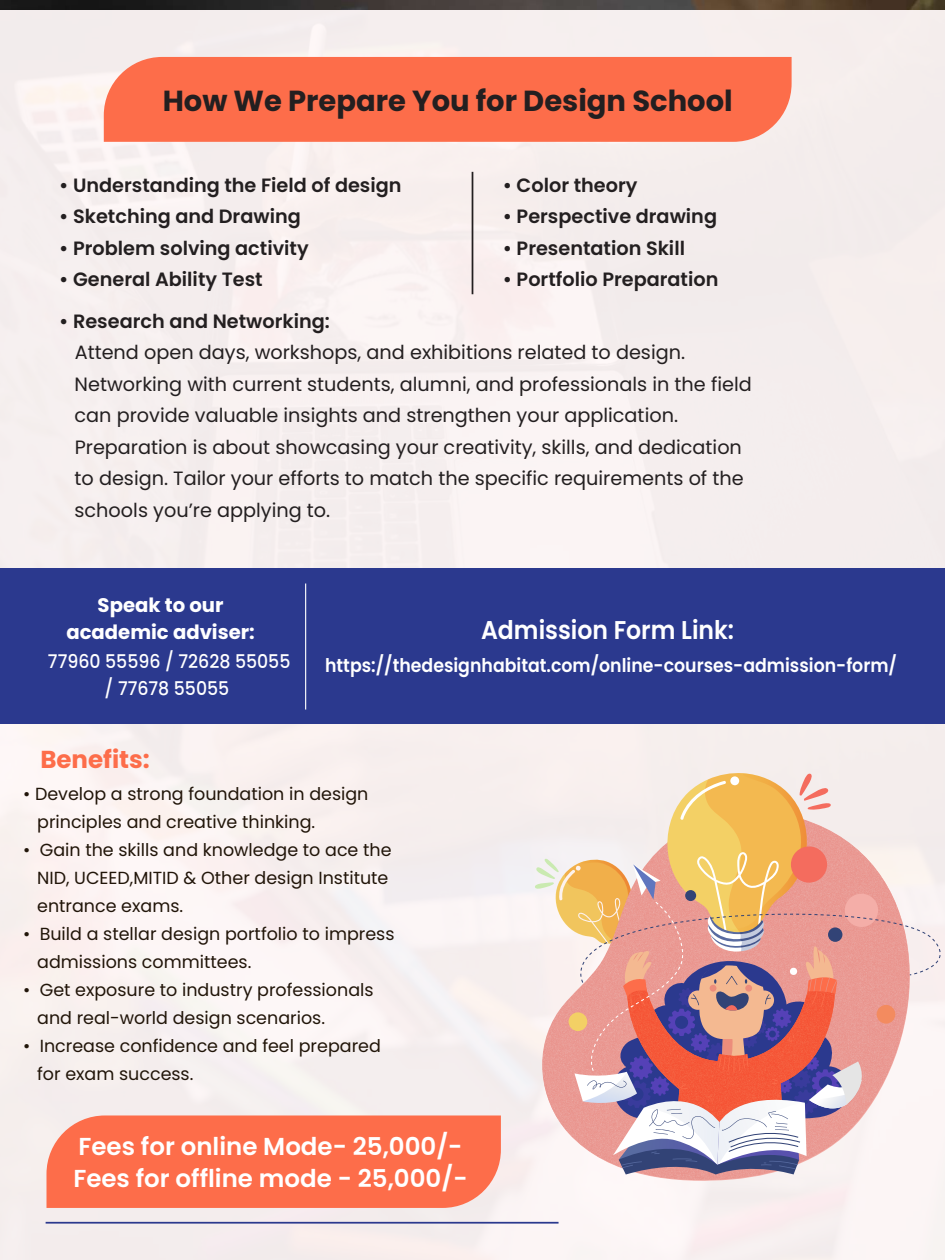
<style>
.page{position:relative;width:945px;height:1260px;background:#fff}
.page>*{position:absolute;margin:0;border:0;box-sizing:border-box;transform-origin:0 0}
.t1{font:700 29.05px "Poppins";color:#231f20}
.t2{font:600 25.72px "Poppins";color:#fff;scale:.92 1}
.t3{font:600 24.5px/31.5px "Poppins";color:#fff}
.t4{font:700 24.5px "Poppins";color:#fd6d4a}
.t5{font:700 19.6px/27.1px "Poppins";color:#fff;text-align:center}
.t6{font:19.25px/31.5px "Poppins";color:#231f20}
.t7{font:600 19.25px "Poppins";color:#231f20}
.t8{font:600 18.9px "Poppins";color:#fff;scale:.92 1}
.t9{font:500 18.9px/27.1px "Poppins";color:#fff;text-align:center;scale:.92 1}
.t10{font:17.5px/28px "Poppins";color:#211509}
</style>
<div class="page">
<div style="left:0;top:10px;width:945px;height:1250px;background:#f6eeee"></div>
<div style="left:104px;top:57px;width:688px;height:85px;background:#fd6d4a"></div>
<div style="left:47px;top:1115px;width:454px;height:93px;background:#fd6d4a"></div>
<div style="left:0;top:568px;width:945px;height:156px;background:#2b398e"></div>
<hr style="left:305px;top:584px;width:1px;height:126px;background:#fff">
<svg style="left:535px;top:773px;width:406px;height:402px"></svg>
<hr style="left:46px;top:1222px;width:513px;height:2px;background:#2b398e">
<hr style="left:472px;top:172px;width:1px;height:122px;background:#231f20">
<h1 class="t1" style="left:163px;top:84px;width:572px">How We Prepare You for Design School</h1>
<p class="t7" style="left:59px;top:174px;width:344px">• Understanding the Field of design</p>
<p class="t7" style="left:59px;top:205px;width:243px">• Sketching and Drawing</p>
<p class="t7" style="left:59px;top:237px;width:251px">• Problem solving activity</p>
<p class="t7" style="left:59px;top:268px;width:205px">• General Ability Test</p>
<p class="t7" style="left:503px;top:174px;width:136px">• Color theory</p>
<p class="t7" style="left:503px;top:205px;width:216px">• Perspective drawing</p>
<p class="t7" style="left:503px;top:237px;width:184px">• Presentation Skill</p>
<p class="t7" style="left:503px;top:268px;width:217px">• Portfolio Preparation</p>
<p class="t7" style="left:59px;top:310px;width:272px">• Research and Networking:</p>
<p class="t6" style="left:75px;top:337px;width:679px">Attend open days, workshops, and exhibitions related to design.<br>Networking with current students, alumni, and professionals in the field can provide valuable insights and strengthen your application.<br>Preparation is about showcasing your creativity, skills, and dedication to design. Tailor your efforts to match the specific requirements of the schools you’re applying to.</p>
<p class="t5" style="left:66px;top:591px;width:190px">Speak to our academic adviser:</p>
<p class="t9" style="left:48px;top:648px;width:265px">77960 55596 / 72628 55055 / 77678 55055</p>
<h2 class="t2" style="left:481px;top:616px;width:277px">Admission Form Link:</h2>
<p class="t8" style="left:325px;top:655px;width:623px">https://thedesignhabitat.com/online-courses-admission-form/</p>
<p class="t4" style="left:40px;top:745px;width:111px">Benefits:</p>
<p class="t10" style="left:37px;top:780px;width:333px;text-indent:-14px">• Develop a strong foundation in design principles and creative thinking.</p>
<p class="t10" style="left:37px;top:836px;width:356px;text-indent:-14px">• Gain the skills and knowledge to ace the<br>NID, UCEED,MITID &amp; Other design Institute entrance exams.</p>
<p class="t10" style="left:37px;top:920px;width:359px;text-indent:-14px">• Build a stellar design portfolio to impress admissions committees.</p>
<p class="t10" style="left:37px;top:976px;width:338px;text-indent:-14px">• Get exposure to industry professionals and real-world design scenarios.</p>
<p class="t10" style="left:37px;top:1032px;width:345px;text-indent:-14px">• Increase confidence and feel prepared for exam success.</p>
<p class="t3" style="left:73px;top:1131px;width:396px">Fees for online Mode- 25,000/-<br>Fees for offline mode - 25,000/-</p>
</div>
